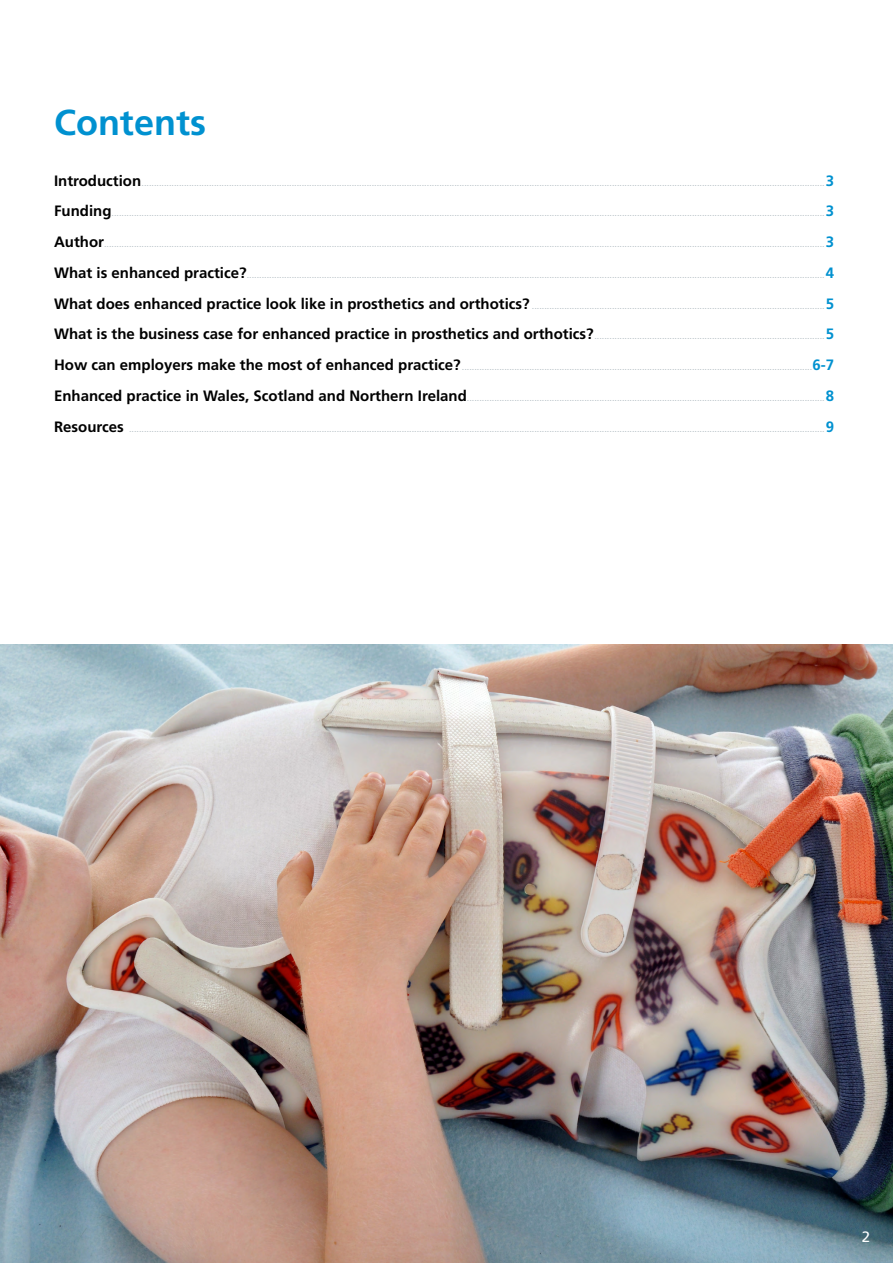
<style>
.page{position:relative;width:893px;height:1263px;background:#fff}
.page>*{position:absolute;margin:0;border:0;box-sizing:border-box;transform-origin:0 0}
.t1{font:700 36px "Frutiger LT Pro";color:#0091d0}
.t2{font:15px "Frutiger LT Pro";color:#fff}
.t3{font:9px "Frutiger LT Pro";color:#bac3c8}
.s1{font-weight:700;font-size:15px;color:#000}
.s2{font-weight:700;font-size:15px;color:#0091d0}
</style>
<div class="page">
<img style="left:0;top:644px;width:893px;height:619px">
<p class="t1" style="left:54px;top:101px;width:153px">Contents</p>
<p class="t3" style="left:54px;top:177px;width:781px"><span class="s1">Introduction</span>.................................................................................................................................................................................................................................................................................<span class="s2">3</span></p>
<p class="t3" style="left:54px;top:208px;width:781px"><span class="s1">Funding</span>.............................................................................................................................................................................................................................................................................................<span class="s2">3</span></p>
<p class="t3" style="left:54px;top:239px;width:781px"><span class="s1">Author</span>................................................................................................................................................................................................................................................................................................<span class="s2">3</span></p>
<p class="t3" style="left:54px;top:269px;width:781px"><span class="s1">What is enhanced practice?</span>.......................................................................................................................................................................................................................................<span class="s2">4</span></p>
<p class="t3" style="left:54px;top:300px;width:781px"><span class="s1">What does enhanced practice look like in prosthetics and orthotics?</span> .....................................................................................................................<span class="s2">5</span></p>
<p class="t3" style="left:54px;top:331px;width:781px"><span class="s1">What is the business case for enhanced practice in prosthetics and orthotics?</span>............................................................................................<span class="s2">5</span></p>
<p class="t3" style="left:54px;top:362px;width:781px"><span class="s1">How can employers make the most of enhanced practice?</span>............................................................................................................................................<span class="s2">6-7</span></p>
<p class="t3" style="left:54px;top:392px;width:781px"><span class="s1">Enhanced practice in Wales, Scotland and Northern Ireland</span>...............................................................................................................................................<span class="s2">8</span></p>
<p class="t3" style="left:54px;top:423px;width:781px"><span class="s1">Resources</span> ......................................................................................................................................................................................................................................................................................<span class="s2">9</span></p>
<p class="t2" style="left:862px;top:1227px;width:10px">2</p>
</div>
